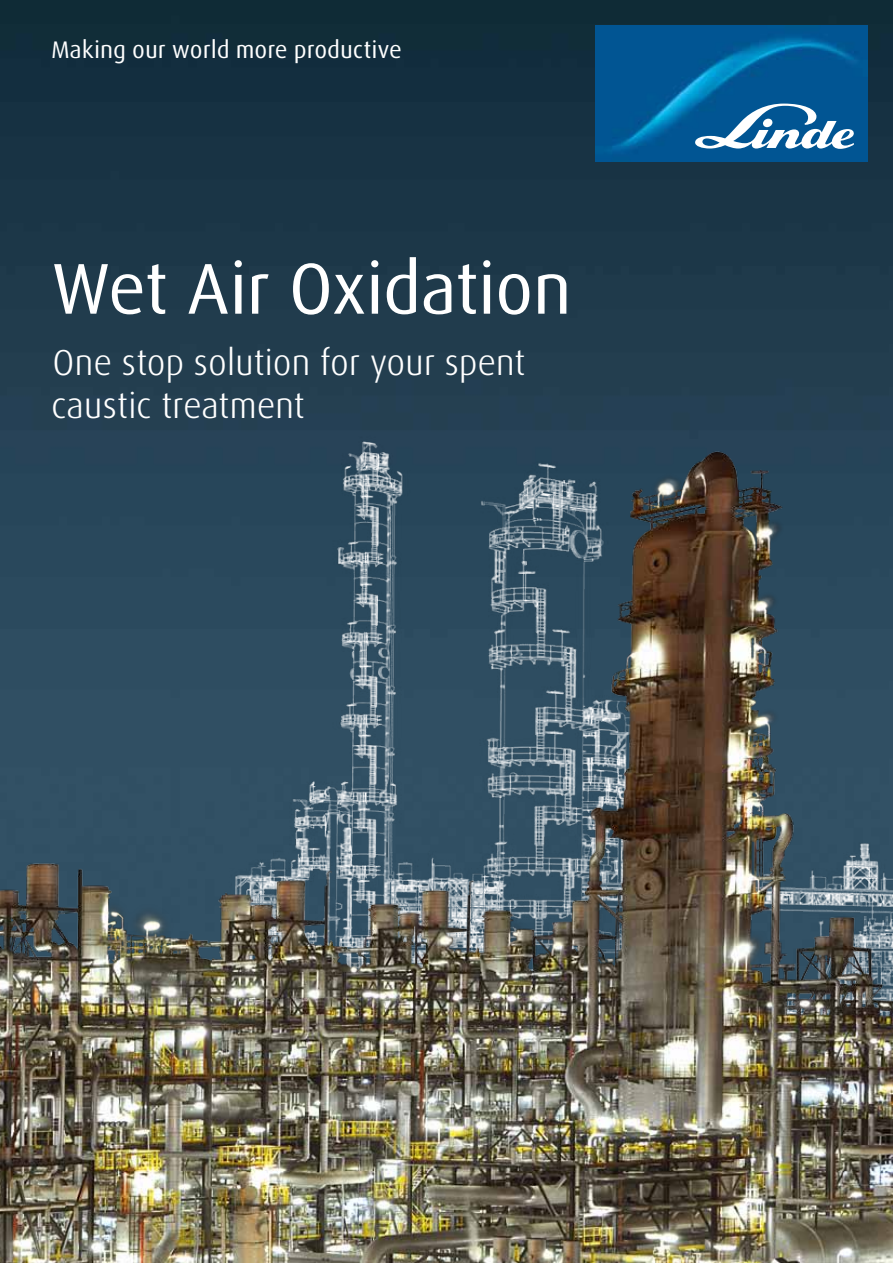
<style>
.page{position:relative;width:893px;height:1263px;background:#fff}
.page>*{position:absolute;margin:0;border:0;box-sizing:border-box;transform-origin:0 0}
.t1{font:72px "Linde Dax Global";letter-spacing:-.02em;color:#fff}
.t2{font:300 36px/43.2px "Linde Dax Global";letter-spacing:-.01em;color:#fff}
.t3{font:24px "Linde Dax Global";letter-spacing:-.005em;color:#fff}
</style>
<div class="page">
<img style="left:0;top:0;width:893px;height:429px">
<div style="left:222px;top:403px;width:671px;height:26px;background:#254055"></div>
<img style="left:0;top:429px;width:893px;height:834px">
<img style="left:595px;top:25px;width:272px;height:137px">
<svg style="left:695px;top:104px;width:160px;height:45px"></svg>
<p class="t3" style="left:51px;top:35px;width:352px">Making our world more productive</p>
<h1 class="t1" style="left:51px;top:247px;width:522px">Wet Air Oxidation</h1>
<p class="t2" style="left:51px;top:341px;width:476px">One stop solution for your spent caustic treatment</p>
</div>
